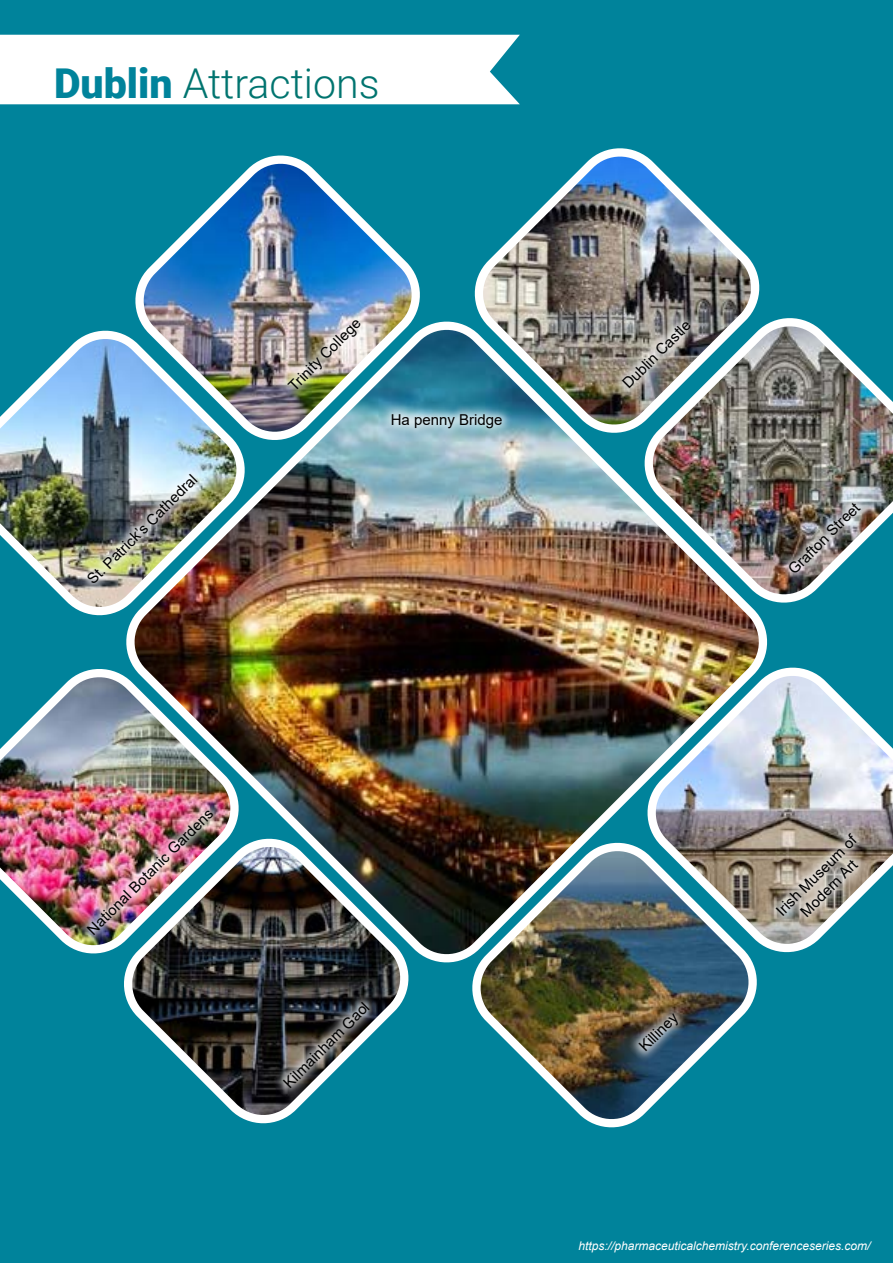
<style>
.page{position:relative;width:893px;height:1263px;background:#00839b}
.page>*{position:absolute;margin:0;border:0;box-sizing:border-box;transform-origin:0 0}
.t1{font:300 41.1px "Roboto";color:#01746f}
.t2{font:15px/18px "Arial";color:#000;text-align:center}
.t3{font:italic 12px "Arial";color:#fff}
.s1{font-weight:900;color:#00839b}
</style>
<div class="page">
<div style="left:0;top:35px;width:520px;height:69px;background:#fff"></div>
<img style="left:126px;top:321px;width:642px;height:642px">
<img style="left:0;top:321px;width:256px;height:306px">
<img style="left:472px;top:831px;width:285px;height:297px">
<img style="left:475px;top:148px;width:285px;height:296px">
<img style="left:0;top:657px;width:250px;height:297px">
<img style="left:135px;top:155px;width:297px;height:297px">
<img style="left:647px;top:656px;width:246px;height:308px">
<img style="left:645px;top:306px;width:248px;height:308px">
<svg style="left:124px;top:827px;width:296px;height:297px"></svg>
<img style="left:272px;top:302px;width:106px;height:106px">
<div style="left:380px;top:404px;width:132px;height:34px;background:#fff;opacity:.75"></div>
<img style="left:71px;top:458px;width:142px;height:142px">
<img style="left:624px;top:996px;width:72px;height:72px">
<svg style="left:760px;top:818px;width:126px;height:126px"></svg>
<img style="left:71px;top:792px;width:158px;height:158px">
<svg style="left:267px;top:986px;width:118px;height:117px"></svg>
<img style="left:607px;top:303px;width:100px;height:100px">
<img style="left:772px;top:486px;width:104px;height:104px">
<h1 class="t1" style="left:54px;top:55px;width:327px"><span class="s1">Dublin</span> Attractions</h1>
<p class="t2" style="left:83px;top:575px;width:150px;rotate:-45deg">St. Patrick’s Cathedral</p>
<p class="t2" style="left:285px;top:381px;width:97px;rotate:-45deg">Trinity College</p>
<p class="t2" style="left:391px;top:411px;width:113px">Ha penny Bridge</p>
<p class="t2" style="left:619px;top:379px;width:91px;rotate:-45deg">Dublin Castle</p>
<p class="t2" style="left:784px;top:565px;width:96px;rotate:-45deg">Grafton Street</p>
<p class="t2" style="left:83px;top:925px;width:172px;rotate:-45deg">National Botanic Gardens</p>
<p class="t2" style="left:280px;top:1079px;width:116px;rotate:-45deg">Kilmainham Gaol</p>
<p class="t2" style="left:635px;top:1042px;width:49px;rotate:-45deg">Killiney</p>
<p class="t2" style="left:772px;top:906px;width:108px;rotate:-45deg">Irish Museum of<br>Modern Art</p>
<p class="t3" style="left:579px;top:1238px;width:293px">https://pharmaceuticalchemistry.conferenceseries.com/</p>
</div>
